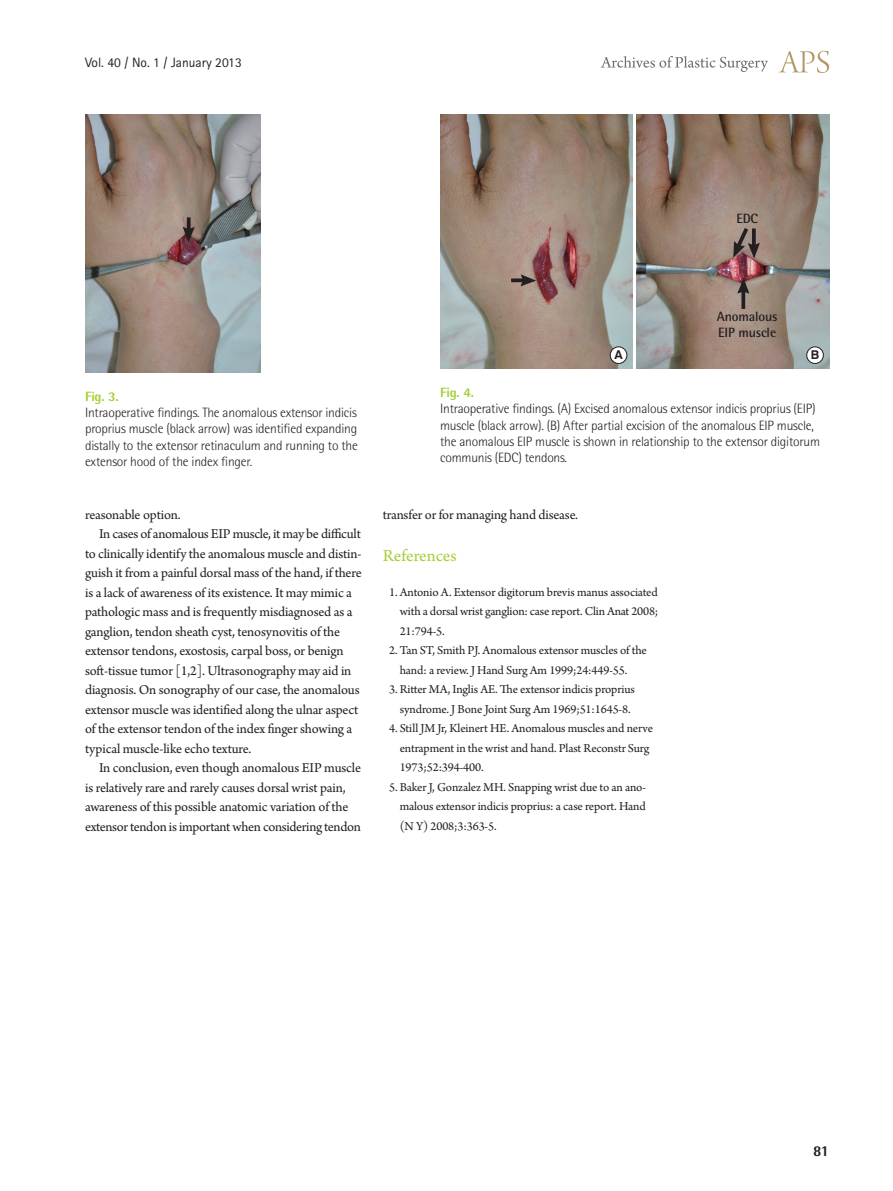
<style>
.page{position:relative;width:893px;height:1191px;background:#fff}
.page>*{position:absolute;margin:0;border:0;box-sizing:border-box;transform-origin:0 0}
.대제목_Letter{font:18px "Arno Pro";letter-spacing:-.005em;color:#a6ce39}
.t1{font:800 15px "Rotis Semi Sans Std";color:#231f20}
.성형_본문_이미지{font:14.25px/19.5px "Arno Pro";letter-spacing:-.015em;color:#231f20}
.표_그림체{font:300 13.5px/16.2px "Rotis Semi Sans Std";letter-spacing:-.015em;color:#231f20}
.t2{font:13.5px "Rotis Sans Serif Std";color:#231f20}
.표_그림_큰제목__9pt{font:700 13.5px/16.2px "Rotis Semi Sans Std";letter-spacing:-.01em;color:#231f20}
.참고문헌-1__이미지{font:12.75px/19.5px "Arno Pro";letter-spacing:-.01em;color:#231f20;text-align:justify}
.t3{font:700 12.15px "Swiss 721 BT";color:#231f20}
.s1{font-weight:800;color:#a6ce39}
</style>
<div class="page">
<svg style="left:779px;top:51px;width:50px;height:22px"></svg>
<svg style="left:601px;top:56px;width:167px;height:16px"></svg>
<img style="left:440px;top:115px;width:193px;height:253px">
<div style="left:610px;top:347px;width:17px;height:16px;background:#fff;border-radius:50%"></div>
<div style="left:610px;top:347px;width:17px;height:17px;border:1px solid #231f20;border-radius:50%"></div>
<img style="left:637px;top:115px;width:192px;height:253px">
<div style="left:807px;top:347px;width:16px;height:16px;background:#fff;border-radius:50%"></div>
<div style="left:806px;top:347px;width:17px;height:17px;border:1px solid #231f20;border-radius:50%"></div>
<img style="left:85px;top:115px;width:175px;height:257px">
<svg style="left:187px;top:217px;width:4px;height:8px"></svg>
<svg style="left:181px;top:225px;width:15px;height:17px"></svg>
<svg style="left:511px;top:278px;width:8px;height:4px"></svg>
<svg style="left:519px;top:273px;width:17px;height:15px"></svg>
<svg style="left:741px;top:295px;width:4px;height:14px"></svg>
<svg style="left:736px;top:278px;width:15px;height:17px"></svg>
<svg style="left:732px;top:224px;width:29px;height:34px"></svg>
<p class="t2" style="left:85px;top:54px;width:158px">Vol. 40 / No. 1 / January 2013</p>
<p class="표_그림_큰제목__9pt" style="left:736px;top:210px;width:23px">EDC</p>
<p class="표_그림체" style="left:85px;top:388px;width:274px"><span class="s1">Fig. 3.<br></span>Intraoperative findings. The anomalous extensor indicis proprius muscle (black arrow) was identified expanding distally to the extensor retinaculum and running to the extensor hood of the index finger.</p>
<p class="성형_본문_이미지" style="left:85px;top:505px;width:97px">reasonable option.</p>
<p class="성형_본문_이미지" style="left:85px;top:525px;width:278px;text-indent:14px">In cases of anomalous EIP muscle, it may be difficult to clinically identify the anomalous muscle and distin&shy;guish it from a painful dorsal mass of the hand, if there is a lack of awareness of its existence. It may mimic a pathologic mass and is frequently misdiagnosed as a ganglion, tendon sheath cyst, tenosynovitis of the extensor tendons, exostosis, carpal boss, or benign soft-tissue tumor [1,2]. Ultrasonography may aid in diagnosis. On sonography of our case, the anomalous extensor muscle was identified along the ulnar aspect of the extensor tendon of the index finger showing a typical muscle-like echo texture.</p>
<p class="성형_본문_이미지" style="left:85px;top:759px;width:278px;text-indent:14px">In conclusion, even though anomalous EIP muscle is relatively rare and rarely causes dorsal wrist pain, awareness of this possible anatomic variation of the extensor tendon is important when considering tendon</p>
<p class="표_그림_큰제목__9pt" style="left:717px;top:308px;width:62px">Anomalous<br>EIP muscle</p>
<p class="t3" style="left:614px;top:348px;width:10px">A</p>
<p class="t3" style="left:811px;top:348px;width:10px">B</p>
<p class="표_그림체" style="left:440px;top:384px;width:381px"><span class="s1">Fig. 4.<br></span>Intraoperative findings. (A) Excised anomalous extensor indicis proprius (EIP) muscle (black arrow). (B) After partial excision of the anomalous EIP muscle, the anomalous EIP muscle is shown in relationship to the extensor digitorum communis (EDC) tendons.</p>
<p class="성형_본문_이미지" style="left:383px;top:505px;width:197px">transfer or for managing hand disease.</p>
<p class="대제목_Letter" style="left:383px;top:545px;width:75px">References</p>
<p class="참고문헌-1__이미지" style="left:400px;top:582px;width:260px;text-indent:-11px">1. Antonio A. Extensor digitorum brevis manus associated with a dorsal wrist ganglion: case report. Clin Anat 2008; 21:794-5.</p>
<p class="참고문헌-1__이미지" style="left:400px;top:641px;width:249px;text-indent:-11px">2. Tan ST, Smith PJ. Anomalous extensor muscles of the hand: a review. J Hand Surg Am 1999;24:449-55.</p>
<p class="참고문헌-1__이미지" style="left:389px;top:680px;width:247px;text-align:center">3. Ritter MA, Inglis AE. The extensor indicis proprius syndrome. J Bone Joint Surg Am 1969;51:1645-8.</p>
<p class="참고문헌-1__이미지" style="left:400px;top:719px;width:255px;text-align:left;text-indent:-11px">4. Still JM Jr, Kleinert HE. Anomalous muscles and nerve entrapment in the wrist and hand. Plast Reconstr Surg<br>1973;52:394-400.</p>
<p class="참고문헌-1__이미지" style="left:400px;top:777px;width:248px;text-indent:-11px">5. Baker J, Gonzalez MH. Snapping wrist due to an ano&shy;malous extensor indicis proprius: a case report. Hand (N Y) 2008;3:363-5.</p>
<p class="t1" style="left:813px;top:1141px;width:18px">81</p>
</div>
